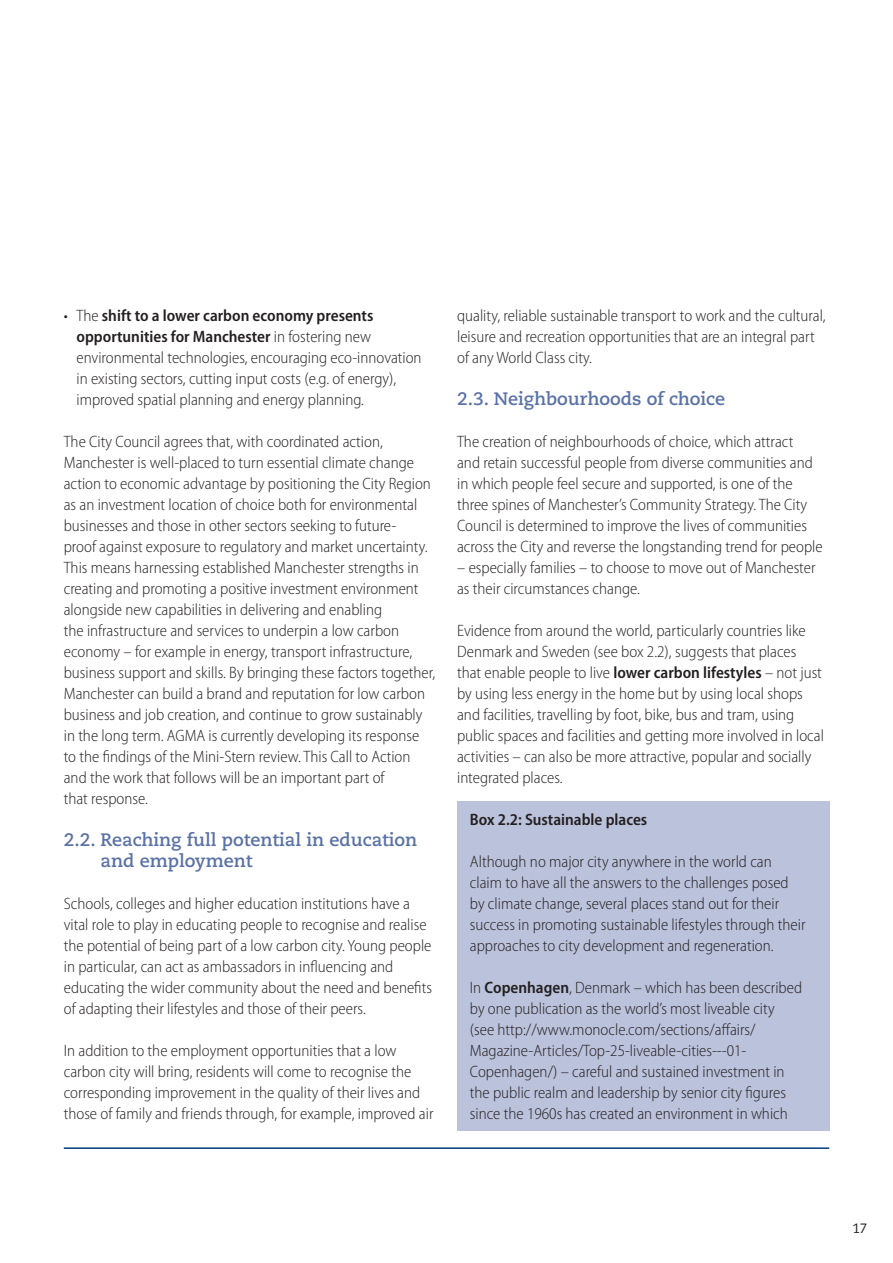
<style>
.page{position:relative;width:893px;height:1263px;background:#fff}
.page>*{position:absolute;margin:0;border:0;box-sizing:border-box;transform-origin:0 0}
.t1{font:700 18px/21px "Caecilia LT Std";color:#5b72a6}
.t2{font:300 semi-condensed 16.5px/21px "Myriad Pro";color:#231f20}
.t3{font:600 semi-condensed 16.5px "Myriad Pro";color:#231f20}
.t4{font:13.5px "Caecilia LT Std";color:#231f20}
.s1{font-weight:600}
</style>
<div class="page">
<hr style="left:64px;top:1147px;width:765px;height:2px;background:#013d7d">
<div style="left:457px;top:801px;width:372px;height:330px;background:#bbc2db"></div>
<p class="t2" style="left:77px;top:305px;width:347px;text-indent:-13px">• The <span class="s1">shift to a lower carbon economy presents opportunities for Manchester</span> in fostering new environmental technologies, encouraging eco-innovation in existing sectors, cutting input costs (e.g. of energy), improved spatial planning and energy planning.</p>
<p class="t2" style="left:64px;top:431px;width:373px">The City Council agrees that, with coordinated action, Manchester is well-placed to turn essential climate change action to economic advantage by positioning the City Region as an investment location of choice both for environmental businesses and those in other sectors seeking to future-<br>proof against exposure to regulatory and market uncertainty.<br>This means harnessing established Manchester strengths in creating and promoting a positive investment environment alongside new capabilities in delivering and enabling<br>the infrastructure and services to underpin a low carbon economy – for example in energy, transport infrastructure, business support and skills. By bringing these factors together, Manchester can build a brand and reputation for low carbon business and job creation, and continue to grow sustainably in the long term. AGMA is currently developing its response to the findings of the Mini-Stern review. This Call to Action and the work that follows will be an important part of<br>that response.</p>
<p class="t1" style="left:100px;top:829px;width:318px;text-indent:-37px">2.2. Reaching full potential in education and employment</p>
<p class="t2" style="left:64px;top:893px;width:370px">Schools, colleges and higher education institutions have a vital role to play in educating people to recognise and realise the potential of being part of a low carbon city. Young people in particular, can act as ambassadors in influencing and educating the wider community about the need and benefits of adapting their lifestyles and those of their peers.</p>
<p class="t2" style="left:64px;top:1040px;width:371px">In addition to the employment opportunities that a low carbon city will bring, residents will come to recognise the corresponding improvement in the quality of their lives and those of family and friends through, for example, improved air</p>
<p class="t2" style="left:457px;top:305px;width:370px">quality, reliable sustainable transport to work and the cultural, leisure and recreation opportunities that are an integral part of any World Class city.</p>
<p class="t1" style="left:457px;top:388px;width:270px">2.3. Neighbourhoods of choice</p>
<p class="t2" style="left:457px;top:431px;width:367px">The creation of neighbourhoods of choice, which attract<br>and retain successful people from diverse communities and in which people feel secure and supported, is one of the three spines of Manchester’s Community Strategy. The City Council is determined to improve the lives of communities across the City and reverse the longstanding trend for people</p>
<p class="t2" style="left:457px;top:557px;width:360px">– especially families – to choose to move out of Manchester as their circumstances change.</p>
<p class="t2" style="left:457px;top:620px;width:368px">Evidence from around the world, particularly countries like Denmark and Sweden (see box 2.2), suggests that places that enable people to live <span class="s1">lower carbon lifestyles</span> – not just by using less energy in the home but by using local shops and facilities, travelling by foot, bike, bus and tram, using public spaces and facilities and getting more involved in local activities – can also be more attractive, popular and socially integrated places.</p>
<p class="t3" style="left:470px;top:810px;width:179px">Box 2.2: Sustainable places</p>
<p class="t2" style="left:470px;top:851px;width:337px">Although no major city anywhere in the world can claim to have all the answers to the challenges posed by climate change, several places stand out for their success in promoting sustainable lifestyles through their approaches to city development and regeneration.</p>
<p class="t2" style="left:470px;top:977px;width:334px">In <span class="s1">Copenhagen</span>, Denmark – which has been described by one publication as the world’s most liveable city (see http://www.monocle.com/sections/affairs/ Magazine-Articles/Top-25-liveable-cities---01- Copenhagen/) – careful and sustained investment in the public realm and leadership by senior city figures since the 1960s has created an environment in which</p>
<p class="t4" style="left:852px;top:1220px;width:17px">17</p>
</div>
